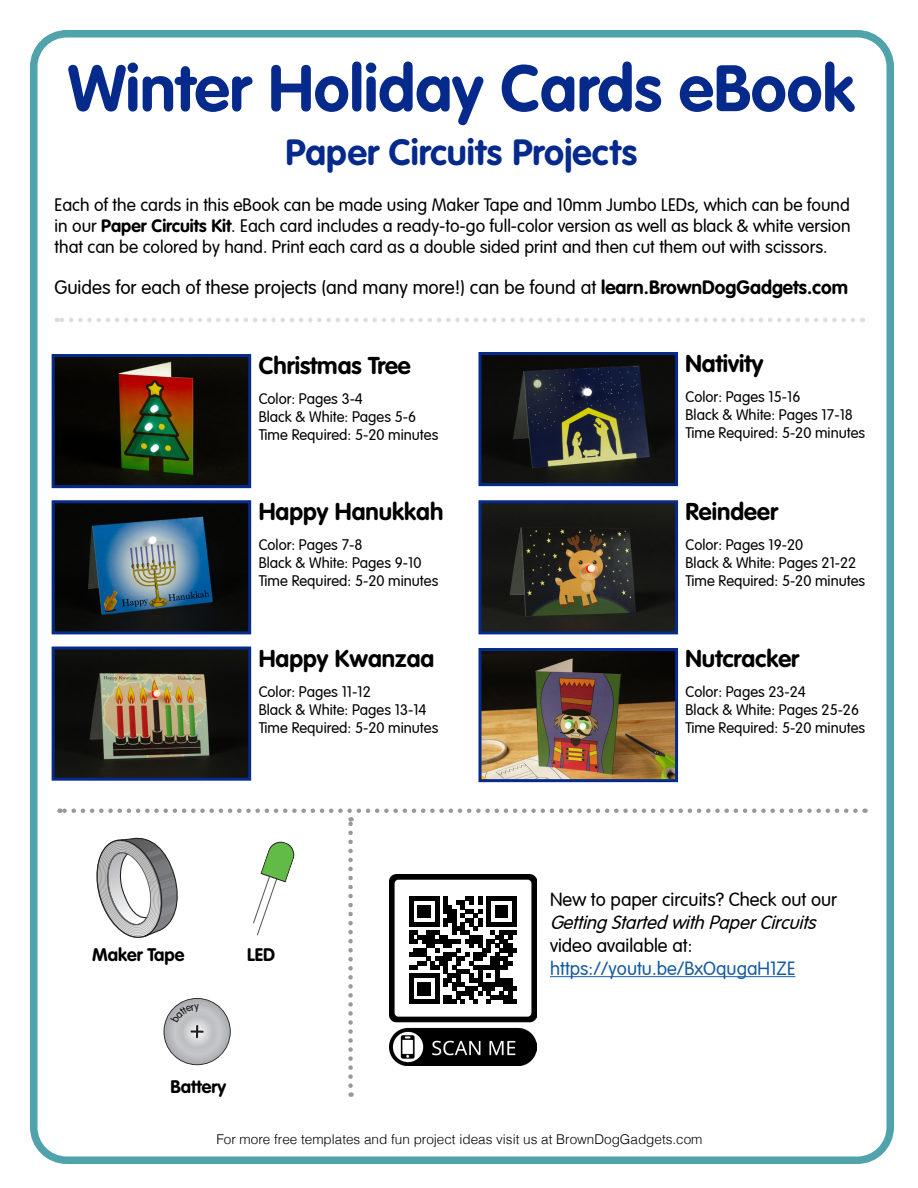
<style>
.page{position:relative;width:918px;height:1188px;background:#fff}
.page>*{position:absolute;margin:0;border:0;box-sizing:border-box;transform-origin:0 0}
.t1{font:700 64.5px "VAG Rounded Std";color:#052a8b}
.t2{font:700 36px "VAG Rounded Std";color:#052a8b}
.t3{font:700 24px "VAG Rounded Std";color:#000}
.t4{font:300 19.2px "VAG Rounded";color:#000}
.t5{font:300 18.75px/23.2px "VAG Rounded";color:#000}
.t6{font:300 18.75px "VAG Rounded";color:#175d9e}
.t7{font:700 18px "VAG Rounded Std";color:#000}
.t8{font:300 17.7px/20.7px "VAG Rounded";color:#000;text-align:justify}
.t9{font:300 15px "VAG Rounded";color:#000}
.t10{font:300 13.5px "Helvetica";color:#000}
.s1{font-family:"VAG Rounded Std";font-weight:700}
.s2{font-style:italic}
</style>
<div class="page">
<div style="left:30px;top:30px;width:864px;height:1134px;border:8px solid #50a3ab;border-radius:33px"></div>
<img style="left:56px;top:358px;width:191px;height:126px">
<div style="left:52px;top:354px;width:199px;height:134px;border:3px solid #052a8b"></div>
<img style="left:56px;top:504px;width:191px;height:126px">
<div style="left:52px;top:500px;width:199px;height:134px;border:3px solid #052a8b"></div>
<img style="left:56px;top:651px;width:191px;height:126px">
<div style="left:52px;top:647px;width:199px;height:134px;border:3px solid #052a8b"></div>
<img style="left:482px;top:356px;width:192px;height:126px">
<div style="left:478px;top:352px;width:200px;height:134px;border:3px solid #052a8b"></div>
<img style="left:482px;top:504px;width:192px;height:126px">
<div style="left:478px;top:500px;width:200px;height:134px;border:3px solid #052a8b"></div>
<img style="left:482px;top:652px;width:192px;height:126px">
<div style="left:478px;top:648px;width:200px;height:134px;border:3px solid #052a8b"></div>
<svg style="left:57px;top:318px;width:796px;height:4px"></svg>
<svg style="left:59px;top:808px;width:797px;height:278px"></svg>
<p class="t1" style="left:68px;top:51px;width:789px">Winter Holiday Cards eBook</p>
<p class="t2" style="left:285px;top:131px;width:353px">Paper Circuits Projects</p>
<p class="t8" style="left:55px;top:195px;width:797px">Each of the cards in this eBook can be made using Maker Tape and 10mm Jumbo LEDs, which can be found in our <span class="s1">Paper Circuits Kit</span>. Each card includes a ready-to-go full-color version as well as black &amp; white version that can be colored by hand. Print each card as a double sided print and then cut them out with scissors.</p>
<p class="t4" style="left:55px;top:276px;width:795px">Guides for each of these projects (and many more!) can be found at <span class="s1">learn.BrownDogGadgets.com</span></p>
<p class="t3" style="left:259px;top:351px;width:154px">Christmas Tree</p>
<p class="t9" style="left:259px;top:390px;width:106px">Color: Pages 3-4</p>
<p class="t9" style="left:259px;top:408px;width:159px">Black &amp; White: Pages 5-6</p>
<p class="t9" style="left:259px;top:426px;width:181px">Time Required: 5-20 minutes</p>
<p class="t3" style="left:259px;top:498px;width:186px">Happy Hanukkah</p>
<p class="t9" style="left:259px;top:536px;width:105px">Color: Pages 7-8</p>
<p class="t9" style="left:259px;top:554px;width:164px">Black &amp; White: Pages 9-10</p>
<p class="t9" style="left:259px;top:572px;width:181px">Time Required: 5-20 minutes</p>
<p class="t3" style="left:259px;top:644px;width:177px">Happy Kwanzaa</p>
<p class="t9" style="left:259px;top:683px;width:114px">Color: Pages 11-12</p>
<p class="t9" style="left:259px;top:701px;width:170px">Black &amp; White: Pages 13-14</p>
<p class="t9" style="left:259px;top:719px;width:181px">Time Required: 5-20 minutes</p>
<p class="t7" style="left:92px;top:944px;width:94px">Maker Tape</p>
<p class="t7" style="left:247px;top:944px;width:30px">LED</p>
<p class="t7" style="left:170px;top:1076px;width:57px">Battery</p>
<p class="t3" style="left:686px;top:349px;width:79px">Nativity</p>
<p class="t9" style="left:686px;top:388px;width:116px">Color: Pages 15-16</p>
<p class="t9" style="left:686px;top:406px;width:169px">Black &amp; White: Pages 17-18</p>
<p class="t9" style="left:686px;top:424px;width:181px">Time Required: 5-20 minutes</p>
<p class="t3" style="left:686px;top:498px;width:94px">Reindeer</p>
<p class="t9" style="left:686px;top:536px;width:119px">Color: Pages 19-20</p>
<p class="t9" style="left:686px;top:554px;width:172px">Black &amp; White: Pages 21-22</p>
<p class="t9" style="left:686px;top:572px;width:181px">Time Required: 5-20 minutes</p>
<p class="t3" style="left:686px;top:644px;width:115px">Nutcracker</p>
<p class="t9" style="left:686px;top:683px;width:122px">Color: Pages 23-24</p>
<p class="t9" style="left:686px;top:701px;width:175px">Black &amp; White: Pages 25-26</p>
<p class="t9" style="left:686px;top:719px;width:181px">Time Required: 5-20 minutes</p>
<p class="t5" style="left:550px;top:888px;width:289px">New to paper circuits? Check out our<br><span class="s2">GettingStartedwithPaperCircuits </span>video available at:</p>
<p class="t6" style="left:550px;top:958px;width:247px">https://youtu.be/BxOqugaH1ZE</p>
<p class="t10" style="left:216px;top:1127px;width:488px">For more free templates and fun project ideas visit us at BrownDogGadgets.com</p>
</div>
